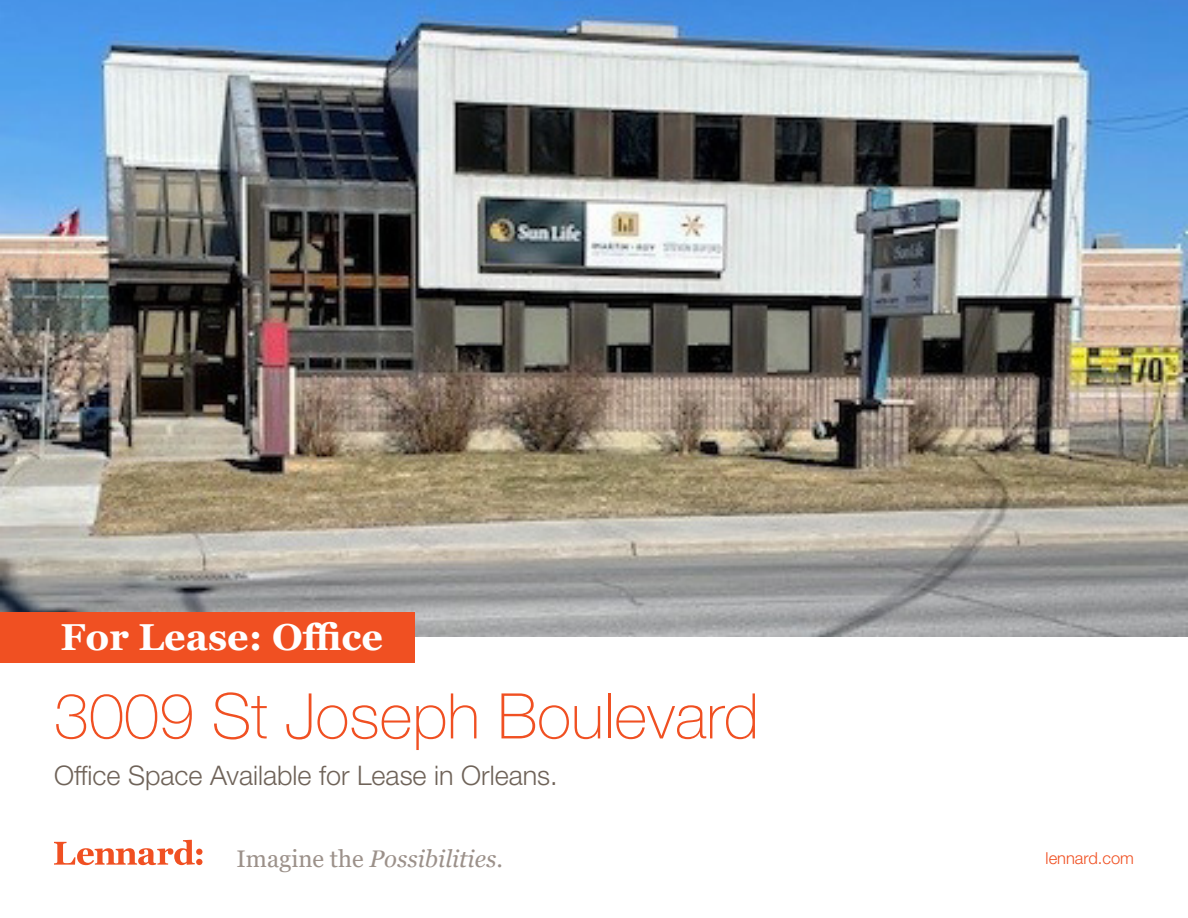
<style>
.page{position:relative;width:1188px;height:918px;background:#fff}
.page>*{position:absolute;margin:0;border:0;box-sizing:border-box;transform-origin:0 0}
.Heading_1{font:100 63px "Helvetica Neue LT Std";color:#f05022}
.t1{font:700 37.5px "Georgia Pro";color:#fff}
.Subheading_1{font:300 27px "Helvetica Neue LT Std";color:#6f6359}
.Serif_Feature_Text{font:italic 24px "Georgia";color:#9c918a}
.t2{font:300 16.5px "Helvetica Neue LT Std";color:#f05022}
.s1{font-style:normal}
</style>
<div class="page">
<svg style="left:54px;top:840px;width:148px;height:25px"></svg>
<img style="left:1px;top:0;width:1186px;height:637px">
<div style="left:0;top:612px;width:415px;height:51px;background:#f05022"></div>
<p class="t1" style="left:60px;top:615px;width:324px">For Lease: Office</p>
<p class="Heading_1" style="left:54px;top:680px;width:707px">3009 St Joseph Boulevard</p>
<p class="Subheading_1" style="left:54px;top:759px;width:505px">Office Space Available for Lease in Orleans.</p>
<p class="Serif_Feature_Text" style="left:237px;top:844px;width:268px"><span class="s1">Imagine the</span> Possibilities<span class="s1">.</span></p>
<p class="t2" style="left:1046px;top:848px;width:90px">lennard.com</p>
</div>
